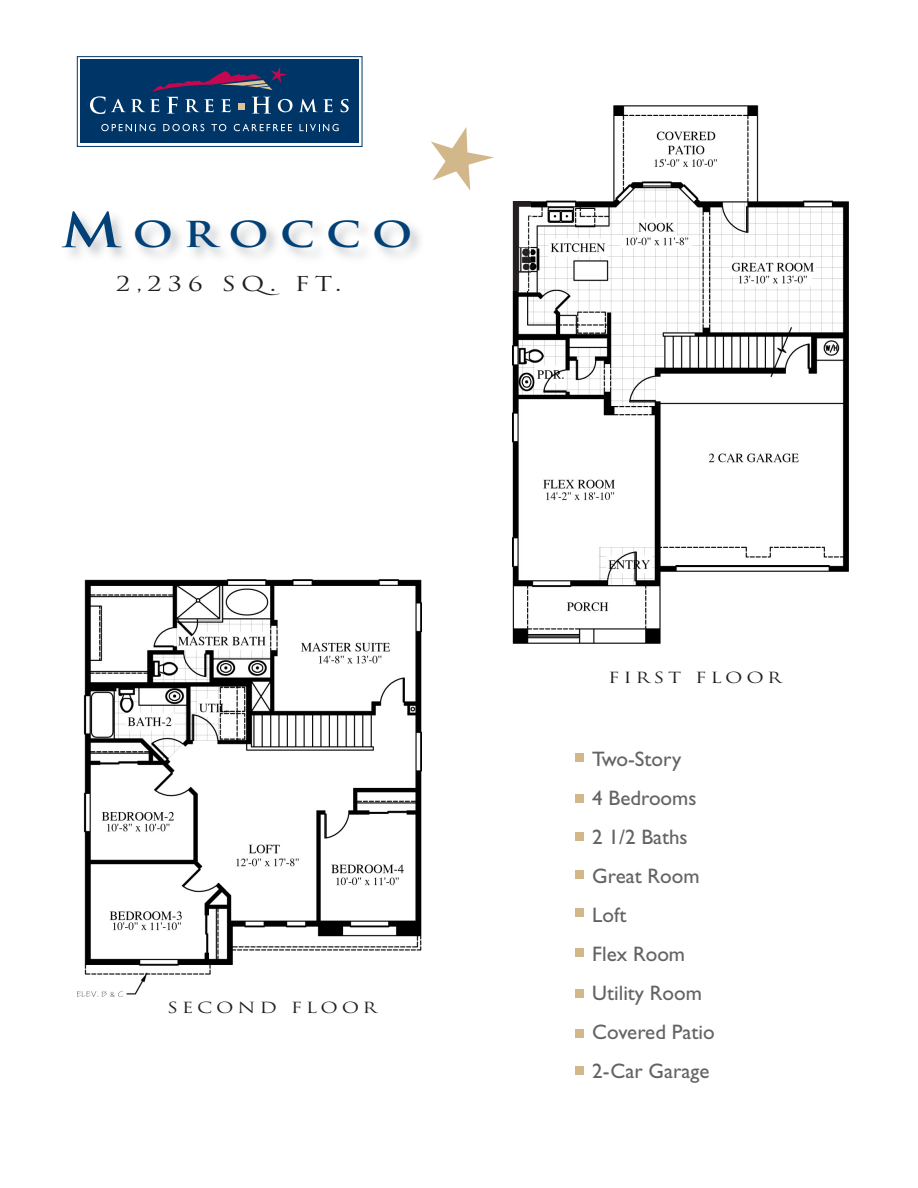
<style>
.page{position:relative;width:918px;height:1188px;background:#fff}
.page>*{position:absolute;margin:0;border:0;box-sizing:border-box;transform-origin:0 0}
.t1{font:700 34.95px "Trajan";letter-spacing:.255em;color:#024177;scale:1.24 1}
.t2{font:21px/39px "Gill Sans";color:#636366}
.t3{font:20.1px "Trajan";letter-spacing:.2em;color:#231f20;scale:1.27 1}
.t4{font:15px "Trajan";letter-spacing:.2em;color:#231f20;scale:1.27 1}
.s1{font-size:46.5px}
</style>
<div class="page">
<img style="left:513px;top:105px;width:336px;height:539px">
<img style="left:69px;top:202px;width:461px;height:88px">
<div style="left:80px;top:60px;width:279px;height:83px;background:#003667"></div>
<div style="left:77px;top:56px;width:285px;height:91px;border:1px solid #003667"></div>
<svg style="left:101px;top:124px;width:54px;height:7px"></svg>
<svg style="left:163px;top:124px;width:41px;height:7px"></svg>
<svg style="left:211px;top:124px;width:15px;height:7px"></svg>
<svg style="left:234px;top:124px;width:58px;height:7px"></svg>
<svg style="left:300px;top:124px;width:39px;height:7px"></svg>
<svg style="left:90px;top:66px;width:203px;height:48px"></svg>
<svg style="left:299px;top:99px;width:18px;height:13px"></svg>
<svg style="left:323px;top:99px;width:10px;height:13px"></svg>
<svg style="left:341px;top:99px;width:8px;height:13px"></svg>
<svg style="left:431px;top:127px;width:63px;height:64px"></svg>
<div style="left:576px;top:754px;width:8px;height:8px;background:#d2b78a"></div>
<div style="left:576px;top:794px;width:8px;height:9px;background:#d2b78a"></div>
<div style="left:576px;top:833px;width:8px;height:8px;background:#d2b78a"></div>
<div style="left:576px;top:870px;width:8px;height:8px;background:#d2b78a"></div>
<div style="left:576px;top:908px;width:8px;height:8px;background:#d2b78a"></div>
<div style="left:576px;top:948px;width:8px;height:8px;background:#d2b78a"></div>
<div style="left:576px;top:1029px;width:8px;height:9px;background:#d2b78a"></div>
<img style="left:78px;top:579px;width:344px;height:418px">
<div style="left:576px;top:989px;width:8px;height:8px;background:#d2b78a"></div>
<div style="left:576px;top:1066px;width:8px;height:9px;background:#d2b78a"></div>
<h1 class="t1" style="left:61px;top:215px;width:285px"><span class="s1">M</span>OROCCO</h1>
<p class="t3" style="left:116px;top:272px;width:179px">2,236 SQ. FT.</p>
<p class="t4" style="left:167px;top:999px;width:167px">SECOND FLOOR</p>
<p class="t4" style="left:608px;top:669px;width:138px">FIRST FLOOR</p>
<p class="t2" style="left:592px;top:741px;width:124px">Two-Story<br>4 Bedrooms<br>2 1/2 Baths<br>Great Room<br>Loft<br>Flex Room<br>Utility Room<br>Covered Patio<br>2-Car Garage</p>
</div>
